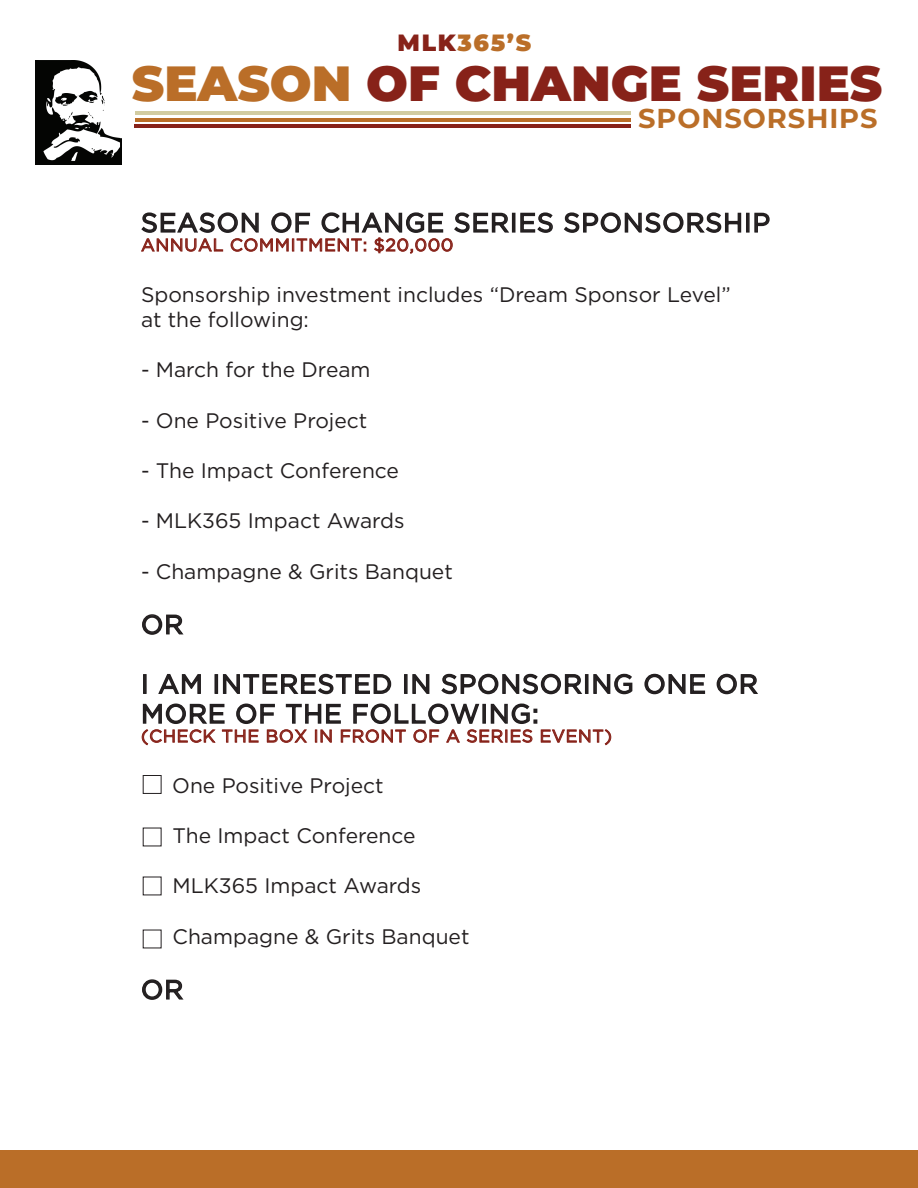
<style>
.page{position:relative;width:918px;height:1188px;background:#fff}
.page>*{position:absolute;margin:0;border:0;box-sizing:border-box;transform-origin:0 0}
.t1{font:900 49.35px "Montserrat";color:#872219}
.t2{font:700 27.3px "Montserrat";letter-spacing:.035em;color:#ba6e28}
.t3{font:26.25px/29.7px "Gotham";letter-spacing:.035em;color:#231f20}
.t4{font:900 23.55px "Montserrat";letter-spacing:.07em;color:#ba6e28}
.t5{font:21px/25.2px "Gotham";color:#231f20}
.t6{font:17.55px "Gotham";letter-spacing:.035em;color:#872219}
.s1{color:#872219}
.s2{color:#ba6e28}
</style>
<div class="page">
<div style="left:0;top:1150px;width:918px;height:38px;background:#ba6e28"></div>
<hr style="left:135px;top:125px;width:496px;height:3px;background:#872219">
<hr style="left:135px;top:118px;width:496px;height:4px;background:#ba6e28">
<hr style="left:135px;top:111px;width:496px;height:3px;background:#d2cca1">
<img style="left:35px;top:61px;width:87px;height:103px">
<div style="left:512px;top:213px;width:3px;height:20px;border:2px solid #231f20"></div>
<svg style="left:520px;top:212px;width:33px;height:21px"></svg>
<svg style="left:564px;top:212px;width:178px;height:21px"></svg>
<div style="left:746px;top:213px;width:4px;height:20px;border:2px solid #231f20"></div>
<svg style="left:754px;top:212px;width:16px;height:21px"></svg>
<svg style="left:141px;top:212px;width:369px;height:42px"></svg>
<svg style="left:142px;top:614px;width:42px;height:21px"></svg>
<div style="left:143px;top:674px;width:4px;height:20px;border:2px solid #231f20"></div>
<svg style="left:158px;top:673px;width:43px;height:21px"></svg>
<div style="left:215px;top:674px;width:3px;height:20px;border:2px solid #231f20"></div>
<svg style="left:222px;top:673px;width:170px;height:22px"></svg>
<div style="left:404px;top:674px;width:4px;height:20px;border:2px solid #231f20"></div>
<svg style="left:412px;top:674px;width:18px;height:20px"></svg>
<svg style="left:441px;top:673px;width:142px;height:22px"></svg>
<div style="left:585px;top:674px;width:4px;height:20px;border:2px solid #231f20"></div>
<svg style="left:593px;top:673px;width:40px;height:22px"></svg>
<svg style="left:644px;top:673px;width:62px;height:22px"></svg>
<svg style="left:716px;top:673px;width:42px;height:22px"></svg>
<svg style="left:142px;top:703px;width:469px;height:42px"></svg>
<svg style="left:142px;top:979px;width:42px;height:21px"></svg>
<div style="left:143px;top:775px;width:19px;height:19px;border:1px solid #231f20"></div>
<p class="t4" style="left:398px;top:25px;width:135px"><span class="s1">MLK</span>365’S</p>
<h1 class="t1" style="left:132px;top:47px;width:752px"><span class="s2">SEASON</span> OF CHANGE SERIES</h1>
<h2 class="t2" style="left:638px;top:99px;width:241px">SPONSORSHIPS</h2>
<p class="t3" style="left:141px;top:207px;width:631px">SEASON OF CHANGE SERIES SPONSORSHIP</p>
<p class="t6" style="left:141px;top:235px;width:314px">ANNUAL COMMITMENT: $20,000</p>
<p class="t5" style="left:141px;top:281px;width:591px">Sponsorship investment includes “Dream Sponsor Level” at the following:</p>
<p class="t5" style="left:141px;top:357px;width:231px">- March for the Dream</p>
<p class="t5" style="left:141px;top:407px;width:228px">- One Positive Project</p>
<p class="t5" style="left:141px;top:458px;width:260px">- The Impact Conference</p>
<p class="t5" style="left:141px;top:508px;width:265px">- MLK365 Impact Awards</p>
<p class="t5" style="left:141px;top:558px;width:313px">- Champagne &amp; Grits Banquet</p>
<p class="t3" style="left:141px;top:609px;width:44px">OR</p>
<p class="t3" style="left:141px;top:669px;width:618px">I AM INTERESTED IN SPONSORING ONE OR<br>MORE OF THE FOLLOWING:</p>
<p class="t6" style="left:141px;top:726px;width:472px">(CHECK THE BOX IN FRONT OF A SERIES EVENT)</p>
<p class="t5" style="left:172px;top:772px;width:213px">One Positive Project</p>
<p class="t5" style="left:173px;top:823px;width:245px">The Impact Conference</p>
<p class="t5" style="left:173px;top:873px;width:250px">MLK365 Impact Awards</p>
<p class="t5" style="left:173px;top:923px;width:299px">Champagne &amp; Grits Banquet</p>
<p class="t3" style="left:141px;top:974px;width:44px">OR</p>
</div>
